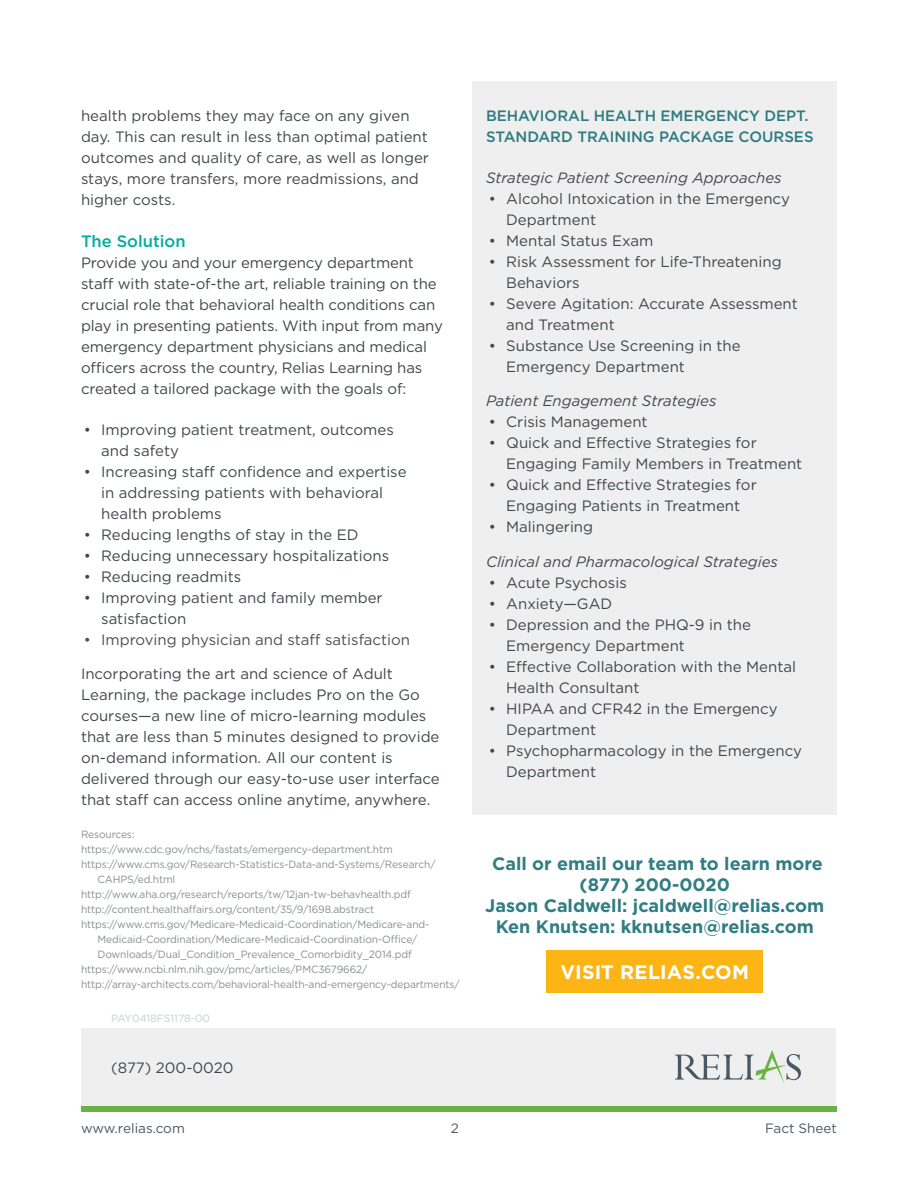
<style>
.page{position:relative;width:918px;height:1188px;background:#fff}
.page>*{position:absolute;margin:0;border:0;box-sizing:border-box;transform-origin:0 0}
.t1{font:700 19.5px "Gotham";letter-spacing:.01em;color:#fff}
.t2{font:700 18px/21px "Gotham";color:#307d84;text-align:center}
.t3{font:500 16.5px "Gotham";color:#00aca0}
.t4{font:15px/21px "Gotham";color:#40474f}
.t5{font:italic 15px "Gotham";color:#40474f}
.t6{font:500 15px/21px "Gotham";color:#2c7b80}
.t7{font:15px "Gotham";color:#4d4f51}
.t8{font:13.5px "Gotham";color:#485865}
.t9{font:10.5px "Gotham";letter-spacing:-.01em;color:#898d90}
.t10{font:10.5px "Gotham";color:#c6cdd1}
</style>
<div class="page">
<div style="left:81px;top:1106px;width:756px;height:6px;background:#69b342"></div>
<div style="left:81px;top:1028px;width:755px;height:77px;background:#eeefee"></div>
<svg style="left:675px;top:1050px;width:126px;height:34px"></svg>
<div style="left:472px;top:81px;width:365px;height:733px;background:#eeefee"></div>
<div style="left:547px;top:950px;width:216px;height:43px;background:#fcb515"></div>
<p class="t4" style="left:81px;top:105px;width:349px">health problems they may face on any given day. This can result in less than optimal patient outcomes and quality of care, as well as longer stays, more transfers, more readmissions, and higher costs.</p>
<p class="t3" style="left:81px;top:230px;width:106px">The Solution</p>
<p class="t4" style="left:81px;top:252px;width:364px">Provide you and your emergency department staff with state-of-the art, reliable training on the crucial role that behavioral health conditions can play in presenting patients. With input from many emergency department physicians and medical officers across the country, Relias Learning has created a tailored package with the goals of:</p>
<p class="t4" style="left:101px;top:419px;width:294px;text-indent:-17px">• Improving patient treatment, outcomes and safety</p>
<p class="t4" style="left:101px;top:461px;width:307px;text-indent:-17px">• Increasing staff confidence and expertise in addressing patients with behavioral health problems</p>
<p class="t4" style="left:84px;top:524px;width:276px">• Reducing lengths of stay in the ED</p>
<p class="t4" style="left:84px;top:545px;width:307px">• Reducing unnecessary hospitalizations</p>
<p class="t4" style="left:84px;top:566px;width:159px">• Reducing readmits</p>
<p class="t4" style="left:101px;top:587px;width:283px;text-indent:-17px">• Improving patient and family member satisfaction</p>
<p class="t7" style="left:84px;top:630px;width:328px">• Improving physician and staff satisfaction</p>
<p class="t4" style="left:81px;top:663px;width:360px">Incorporating the art and science of Adult Learning, the package includes Pro on the Go courses—a new line of micro-learning modules that are less than 5 minutes designed to provide on-demand information. All our content is delivered through our easy-to-use user interface that staff can access online anytime, anywhere.</p>
<p class="t9" style="left:81px;top:828px;width:55px">Resources:</p>
<p class="t9" style="left:81px;top:843px;width:313px">https://www.cdc.gov/nchs/fastats/emergency-department.htm</p>
<p class="t9" style="left:81px;top:858px;width:356px">https://www.cms.gov/Research-Statistics-Data-and-Systems/Research/</p>
<p class="t9" style="left:97px;top:873px;width:79px">CAHPS/ed.html</p>
<p class="t9" style="left:81px;top:888px;width:331px">http://www.aha.org/research/reports/tw/12jan-tw-behavhealth.pdf</p>
<p class="t9" style="left:81px;top:903px;width:295px">http://content.healthaffairs.org/content/35/9/1698.abstract</p>
<p class="t9" style="left:81px;top:918px;width:350px">https://www.cms.gov/Medicare-Medicaid-Coordination/Medicare-and-</p>
<p class="t9" style="left:97px;top:933px;width:321px">Medicaid-Coordination/Medicare-Medicaid-Coordination-Office/</p>
<p class="t9" style="left:97px;top:948px;width:316px">Downloads/Dual_Condition_Prevalence_Comorbidity_2014.pdf</p>
<p class="t9" style="left:81px;top:963px;width:288px">https://www.ncbi.nlm.nih.gov/pmc/articles/PMC3679662/</p>
<p class="t9" style="left:81px;top:978px;width:380px">http://array-architects.com/behavioral-health-and-emergency-departments/</p>
<p class="t10" style="left:111px;top:1012px;width:100px">PAY0418FS1178-00</p>
<p class="t4" style="left:111px;top:1057px;width:124px">(877) 200-0020</p>
<p class="t6" style="left:486px;top:105px;width:329px">BEHAVIORAL HEALTH EMERGENCY DEPT.<br>STANDARD TRAINING PACKAGE COURSES</p>
<p class="t5" style="left:486px;top:168px;width:297px">Strategic Patient Screening Approaches</p>
<p class="t4" style="left:506px;top:188px;width:285px;text-indent:-17px">• Alcohol Intoxication in the Emergency<br>Department</p>
<p class="t4" style="left:489px;top:230px;width:166px">• Mental Status Exam</p>
<p class="t4" style="left:506px;top:251px;width:277px;text-indent:-17px">• Risk Assessment for Life-Threatening<br>Behaviors</p>
<p class="t4" style="left:506px;top:293px;width:293px;text-indent:-17px">• Severe Agitation: Accurate Assessment and Treatment</p>
<p class="t4" style="left:506px;top:335px;width:236px;text-indent:-17px">• Substance Use Screening in the<br>Emergency Department</p>
<p class="t5" style="left:486px;top:391px;width:232px">Patient Engagement Strategies</p>
<p class="t4" style="left:489px;top:411px;width:160px">• Crisis Management</p>
<p class="t4" style="left:506px;top:432px;width:298px;text-indent:-17px">• Quick and Effective Strategies for<br>Engaging Family Members in Treatment</p>
<p class="t4" style="left:489px;top:474px;width:269px;text-align:center">• Quick and Effective Strategies for<br>Engaging Patients in Treatment</p>
<p class="t4" style="left:489px;top:516px;width:106px">• Malingering</p>
<p class="t5" style="left:486px;top:552px;width:293px">Clinical and Pharmacological Strategies</p>
<p class="t4" style="left:489px;top:572px;width:139px">• Acute Psychosis</p>
<p class="t4" style="left:489px;top:593px;width:125px">• Anxiety—GAD</p>
<p class="t4" style="left:506px;top:614px;width:246px;text-indent:-17px">• Depression and the PHQ-9 in the<br>Emergency Department</p>
<p class="t4" style="left:506px;top:656px;width:291px;text-indent:-17px">• Effective Collaboration with the Mental<br>Health Consultant</p>
<p class="t4" style="left:506px;top:698px;width:273px;text-indent:-17px">• HIPAA and CFR42 in the Emergency<br>Department</p>
<p class="t4" style="left:506px;top:740px;width:297px;text-indent:-17px">• Psychopharmacology in the Emergency<br>Department</p>
<p class="t2" style="left:485px;top:853px;width:340px">Call or email our team to learn more (877) 200-0020<br>Jason Caldwell: jcaldwell@relias.com<br>Ken Knutsen: kknutsen@relias.com</p>
<h1 class="t1" style="left:561px;top:959px;width:190px">VISIT RELIAS.COM</h1>
<p class="t8" style="left:81px;top:1119px;width:105px">www.relias.com</p>
<p class="t8" style="left:451px;top:1119px;width:10px">2</p>
<p class="t8" style="left:765px;top:1119px;width:73px">Fact Sheet</p>
</div>
